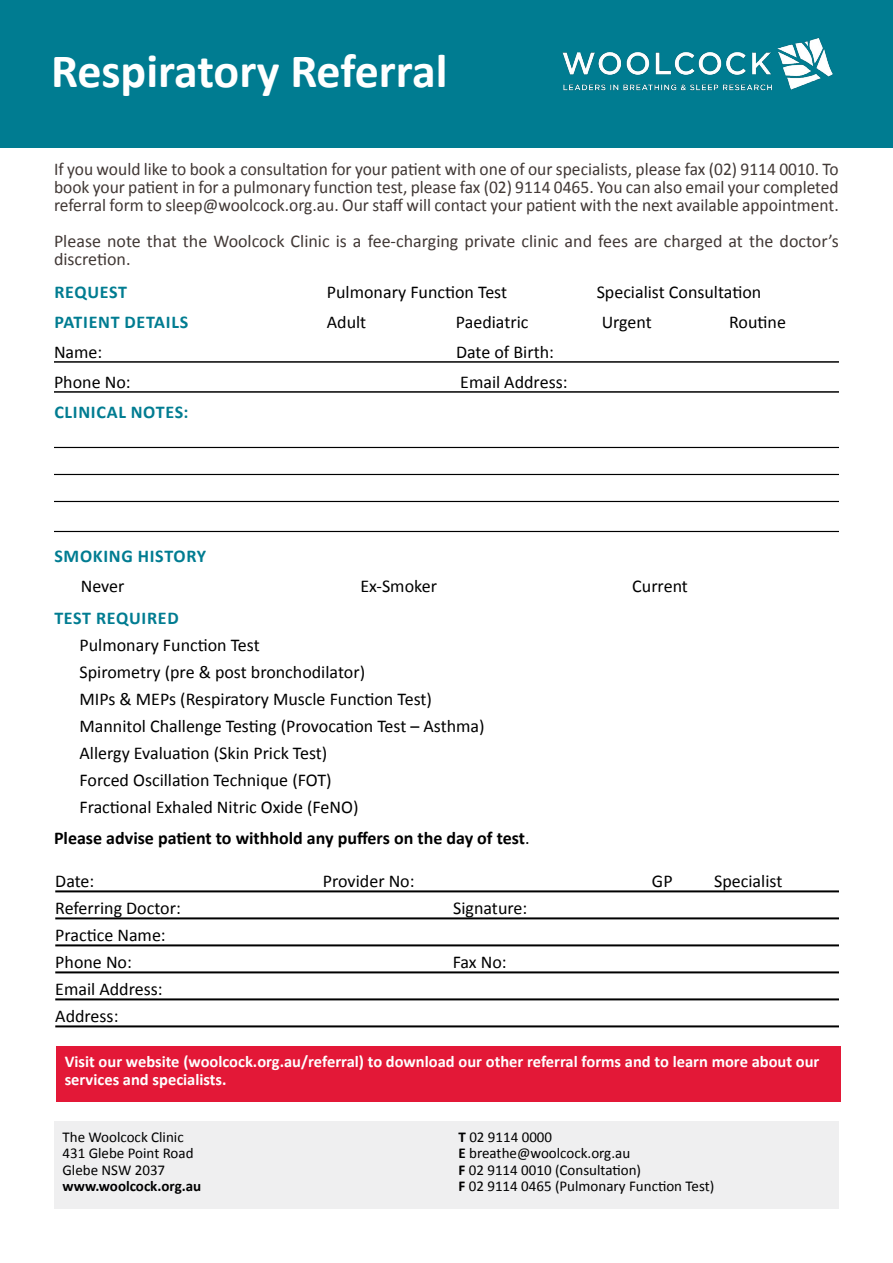
<style>
.page{position:relative;width:893px;height:1263px;background:#fff}
.page>*{position:absolute;margin:0;border:0;box-sizing:border-box;transform-origin:0 0}
.t1{font:700 48px "Calibri";color:#fff}
.t2{font:18px/27px "Calibri";color:#000}
.t3{font:18px/18px "Calibri";color:#413835;text-align:justify}
.t4{font:700 18px "Calibri";letter-spacing:.04em;color:#007c91}
.t5{font:700 18px "Calibri";color:#000}
.t6{font:700 16.5px/18px "Calibri";color:#fff}
.t7{font:15px/16.5px "Calibri";color:#000}
.t8{font:700 15px "Calibri";color:#000}
.s1{font-weight:400}
.s2{font-weight:700}
</style>
<div class="page">
<div style="left:0;top:0;width:893px;height:148px;background:#007c91"></div>
<hr style="left:54px;top:361px;width:785px;height:2px;background:#000">
<hr style="left:54px;top:391px;width:785px;height:2px;background:#000">
<hr style="left:54px;top:447px;width:785px;height:1px;background:#000">
<hr style="left:54px;top:474px;width:785px;height:1px;background:#000">
<hr style="left:54px;top:501px;width:785px;height:1px;background:#000">
<hr style="left:54px;top:531px;width:785px;height:1px;background:#000">
<div style="left:54px;top:1122px;width:785px;height:87px;background:#efeff0"></div>
<div style="left:56px;top:1046px;width:785px;height:56px;background:#e31837"></div>
<img style="left:562px;top:37px;width:271px;height:54px">
<hr style="left:55px;top:890px;width:784px;height:2px;background:#000">
<hr style="left:55px;top:917px;width:784px;height:2px;background:#000">
<hr style="left:55px;top:944px;width:784px;height:2px;background:#000">
<hr style="left:55px;top:971px;width:784px;height:2px;background:#000">
<hr style="left:55px;top:998px;width:784px;height:2px;background:#000">
<hr style="left:55px;top:1025px;width:784px;height:2px;background:#000">
<h1 class="t1" style="left:51px;top:37px;width:398px">Respiratory Referral</h1>
<p class="t3" style="left:54px;top:159px;width:786px">If you would like to book a consultation for your patient with one of our specialists, please fax (02) 9114 0010. To book your patient in for a pulmonary function test, please fax (02) 9114 0465. You can also email your completed referral form to sleep@woolcock.org.au. Our staff will contact your patient with the next available appointment.</p>
<p class="t3" style="left:54px;top:231px;width:786px">Please note that the Woolcock Clinic is a fee-charging private clinic and fees are charged at the doctor’s discretion.</p>
<p class="t4" style="left:54px;top:280px;width:74px">REQUEST</p>
<p class="t2" style="left:327px;top:278px;width:182px">Pulmonary Function Test</p>
<p class="t2" style="left:597px;top:278px;width:166px">Specialist Consultation</p>
<p class="t4" style="left:54px;top:310px;width:135px">PATIENT DETAILS</p>
<p class="t2" style="left:327px;top:308px;width:41px">Adult</p>
<p class="t2" style="left:456px;top:308px;width:74px">Paediatric</p>
<p class="t2" style="left:602px;top:308px;width:52px">Urgent</p>
<p class="t2" style="left:729px;top:308px;width:58px">Routine</p>
<p class="t2" style="left:54px;top:338px;width:50px">Name:</p>
<p class="t2" style="left:456px;top:338px;width:100px">Date of Birth:</p>
<p class="t2" style="left:54px;top:368px;width:78px">Phone No:</p>
<p class="t2" style="left:460px;top:368px;width:109px">Email Address:</p>
<p class="t4" style="left:54px;top:400px;width:136px">CLINICAL NOTES:</p>
<p class="t4" style="left:54px;top:543px;width:153px">SMOKING HISTORY</p>
<p class="t2" style="left:81px;top:571px;width:45px">Never</p>
<p class="t2" style="left:360px;top:571px;width:78px">Ex-Smoker</p>
<p class="t2" style="left:632px;top:571px;width:57px">Current</p>
<p class="t4" style="left:54px;top:605px;width:126px">TEST REQUIRED</p>
<p class="t2" style="left:80px;top:630px;width:407px">Pulmonary Function Test<br>Spirometry (pre &amp; post bronchodilator)<br>MIPs &amp; MEPs (Respiratory Muscle Function Test)<br>Mannitol Challenge Testing (Provocation Test – Asthma)<br>Allergy Evaluation (Skin Prick Test)<br>Forced Oscillation Technique (FOT)<br>Fractional Exhaled Nitric Oxide (FeNO)</p>
<p class="t5" style="left:54px;top:825px;width:477px">Please advise patient to withhold any puffers on the day of test<span class="s1">.</span></p>
<p class="t2" style="left:55px;top:866px;width:41px">Date:</p>
<p class="t2" style="left:323px;top:866px;width:93px">Provider No:</p>
<p class="t2" style="left:652px;top:866px;width:22px">GP</p>
<p class="t2" style="left:714px;top:866px;width:70px">Specialist</p>
<p class="t2" style="left:55px;top:893px;width:127px">Referring Doctor:</p>
<p class="t2" style="left:453px;top:893px;width:76px">Signature:</p>
<p class="t2" style="left:55px;top:920px;width:112px">Practice Name:<br>Phone No:</p>
<p class="t2" style="left:453px;top:947px;width:56px">Fax No:</p>
<p class="t2" style="left:55px;top:974px;width:109px">Email Address:<br>Address:</p>
<p class="t6" style="left:65px;top:1052px;width:756px">Visit our website (woolcock.org.au/referral) to download our other referral forms and to learn more about our services and specialists.</p>
<p class="t7" style="left:63px;top:1127px;width:133px">The Woolcock Clinic<br>431 Glebe Point Road<br>Glebe NSW 2037</p>
<p class="t8" style="left:63px;top:1175px;width:140px">www.woolcock.org.au</p>
<p class="t7" style="left:458px;top:1127px;width:257px"><span class="s2">T</span> 02 9114 0000<br><span class="s2">E</span> breathe@woolcock.org.au<br><span class="s2">F</span> 02 9114 0010 (Consultation)<br><span class="s2">F</span> 02 9114 0465 (Pulmonary Function Test)</p>
</div>
